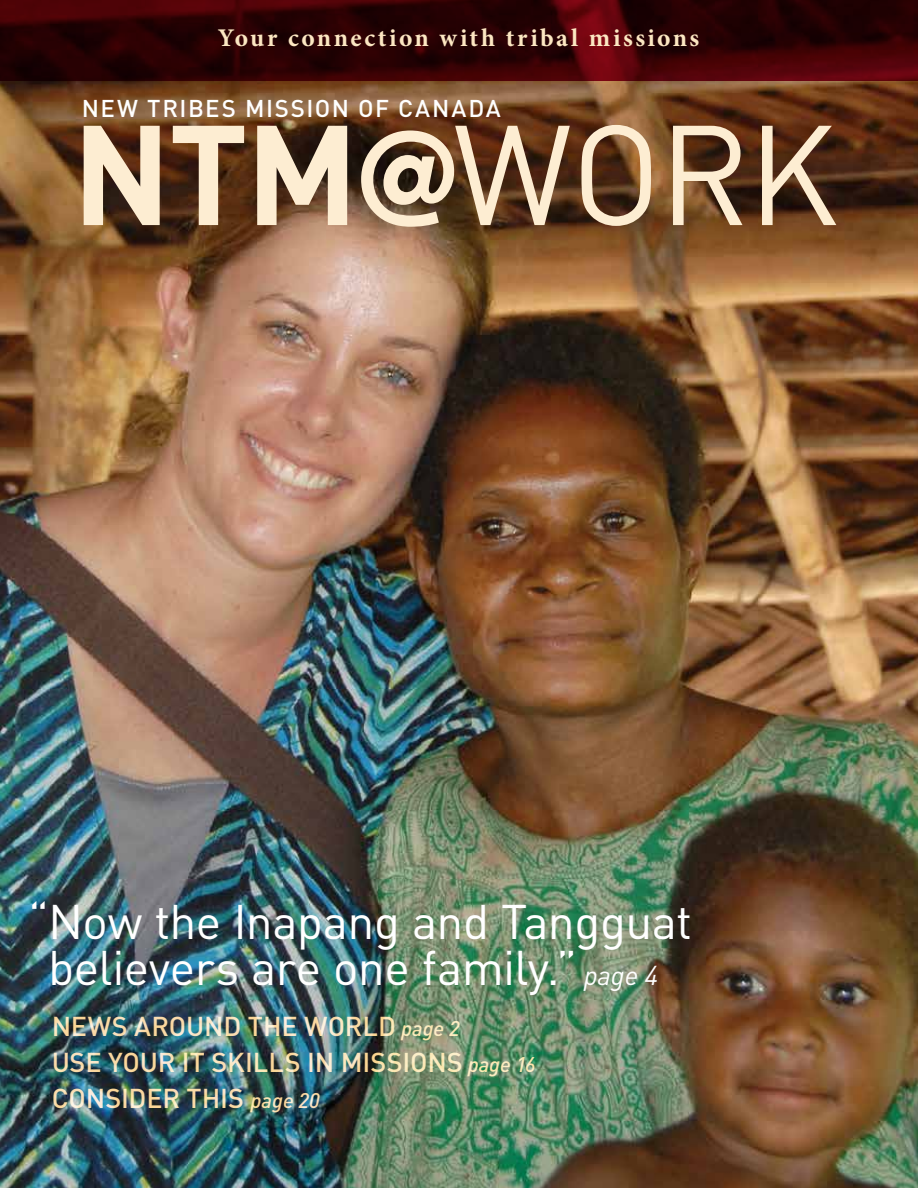
<style>
.page{position:relative;width:918px;height:1188px;background:#fff}
.page>*{position:absolute;margin:0;border:0;box-sizing:border-box;transform-origin:0 0}
.t1{font:139.5px "DIN Pro";color:#fdedd2}
.t2{font:48px/46.5px "DIN Pro";letter-spacing:-.015em;color:#fff;text-align:center}
.t3{font:500 27px/36px "DIN Pro";letter-spacing:-.005em;color:#fce7c2}
.t4{font:700 25.5px "Minion Pro";letter-spacing:.1em;color:#fce7c2}
.t5{font:500 24px "DIN Pro";letter-spacing:.065em;color:#fff}
.s1{font-weight:700}
.s2{font-family:"American Typewriter";font-weight:700}
.s3{font-style:italic;font-size:27px}
.s4{font-style:italic;font-size:21px}
</style>
<div class="page">
<img style="left:0;top:81px;width:918px;height:1107px">
<svg style="left:0;top:0;width:918px;height:81px;background:#330104"></svg>
<p class="t4" style="left:218px;top:19px;width:483px">Your connection with tribal missions</p>
<p class="t5" style="left:82px;top:89px;width:421px">NEW TRIBES MISSION OF CANADA</p>
<h1 class="t1" style="left:72px;top:65px;width:768px"><span class="s1">NTM</span><span class="s2">@</span>WORK</h1>
<h2 class="t2" style="left:28px;top:893px;width:665px">“Now the Inapang and Tangguat believers are one family.” <span class="s3">page 4</span></h2>
<p class="t3" style="left:51px;top:1006px;width:486px">NEWS AROUND THE WORLD <span class="s4">page 2<br></span>USE YOUR IT SKILLS IN MISSIONS <span class="s4">page 16<br></span>CONSIDER THIS <span class="s4">page 20</span></p>
</div>
